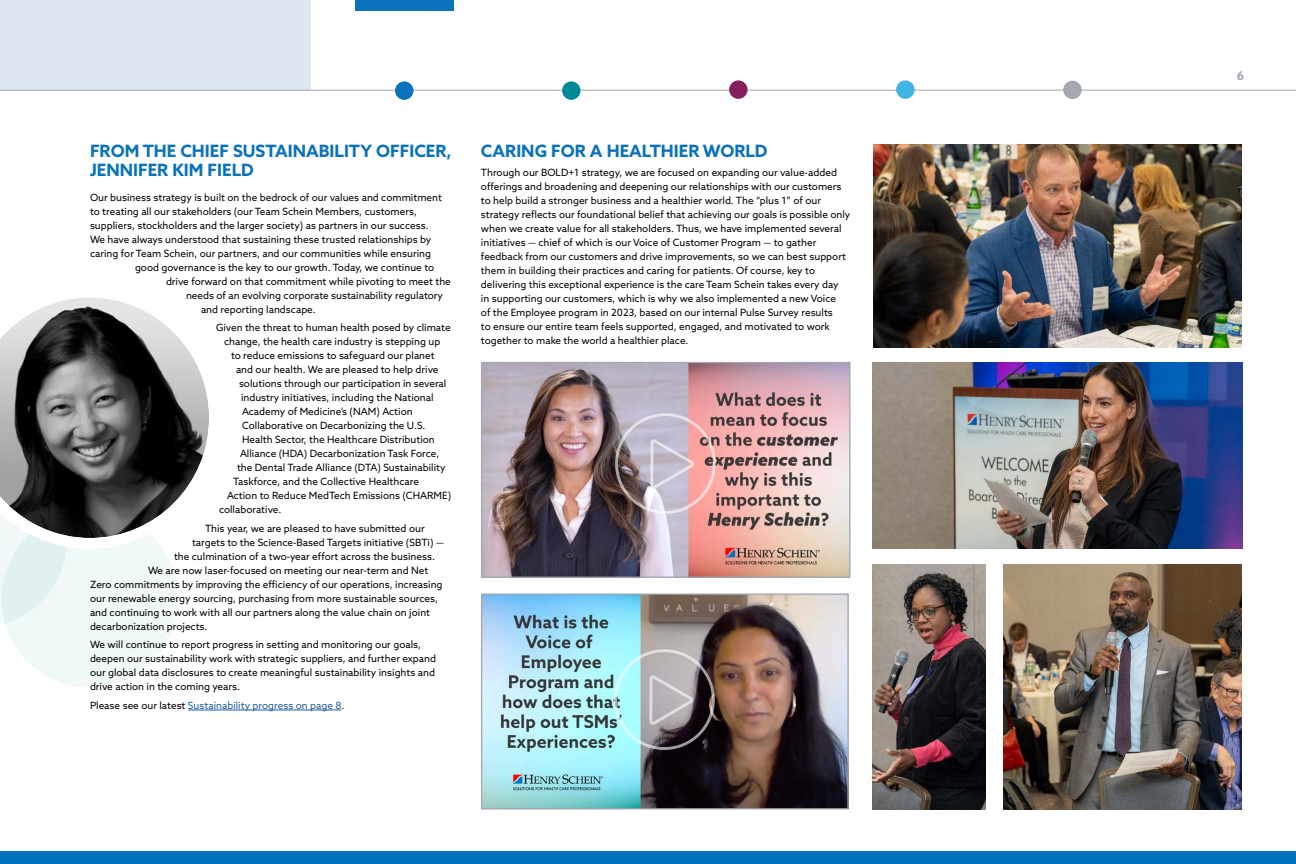
<style>
.page{position:relative;width:1296px;height:864px;background:#fff}
.page>*{position:absolute;margin:0;border:0;box-sizing:border-box;transform-origin:0 0}
.t1{font:700 17px/19px "Azo Sans";color:#0a72ba}
.t2{font:700 12px "Azo Sans";color:#a3a7b0}
.t3{font:10px/14px "Azo Sans";color:#000}
.t4{font:10px "Azo Sans";color:#215e9e}
.s1{color:#000}
</style>
<div class="page">
<div style="left:0;top:0;width:310px;height:91px;background:#e1e6f4"></div>
<hr style="left:0;top:90px;width:1296px;height:1px;background:#a3a7b0">
<div style="left:1063px;top:81px;width:19px;height:18px;background:#a3a7b0;border-radius:50%"></div>
<div style="left:729px;top:80px;width:19px;height:19px;background:#841e5c;border-radius:50%"></div>
<div style="left:896px;top:80px;width:19px;height:19px;background:#40b5e4;border-radius:50%"></div>
<div style="left:562px;top:81px;width:19px;height:19px;background:#008996;border-radius:50%"></div>
<div style="left:395px;top:81px;width:18px;height:19px;background:#0a72ba;border-radius:50%"></div>
<div style="left:2px;top:511px;width:176px;height:176px;background:#f0f8f8;border-radius:50%"></div>
<svg style="left:0;top:549px;width:66px;height:79px"></svg>
<svg style="left:0;top:298px;width:209px;height:251px"></svg>
<img style="left:483px;top:364px;width:366px;height:212px">
<div style="left:481px;top:362px;width:370px;height:216px;border:1px solid #a3a7b0"></div>
<svg style="left:649px;top:440px;width:48px;height:52px;background:#d2bfca"></svg>
<div style="left:615px;top:413px;width:101px;height:101px;border:3px solid #fff;border-radius:50%"></div>
<hr style="left:188px;top:710px;width:153px;height:1px;background:#215e9e">
<img style="left:873px;top:363px;width:369px;height:186px">
<img style="left:1004px;top:565px;width:238px;height:245px">
<img style="left:873px;top:144px;width:369px;height:203px">
<img style="left:873px;top:565px;width:112px;height:245px">
<img style="left:483px;top:595px;width:364px;height:212px">
<div style="left:481px;top:593px;width:368px;height:216px;border:1px solid #a3a7b0"></div>
<svg style="left:648px;top:676px;width:48px;height:52px;background:#b0aaae"></svg>
<div style="left:614px;top:649px;width:101px;height:101px;border:3px solid #fff;border-radius:50%"></div>
<div style="left:0;top:852px;width:1296px;height:12px;background:#0072bc"></div>
<div style="left:356px;top:0;width:98px;height:10px;background:#0a72ba"></div>
<h1 class="t1" style="left:90px;top:142px;width:363px">FROM THE CHIEF SUSTAINABILITY OFFICER,<br>JENNIFER KIM FIELD</h1>
<p class="t3" style="left:90px;top:190px;width:354px">Our business strategy is built on the bedrock of our values and commitment</p>
<p class="t3" style="left:90px;top:204px;width:329px">to treating all our stakeholders (our Team Schein Members, customers,</p>
<p class="t3" style="left:90px;top:218px;width:340px">suppliers, stockholders and the larger society) as partners in our success.</p>
<p class="t3" style="left:90px;top:232px;width:343px">We have always understood that sustaining these trusted relationships by</p>
<p class="t3" style="left:90px;top:246px;width:343px">caring for Team Schein, our partners, and our communities while ensuring</p>
<p class="t3" style="left:135px;top:260px;width:301px">good governance is the key to our growth. Today, we continue to</p>
<p class="t3" style="left:166px;top:274px;width:286px">drive forward on that commitment while pivoting to meet the</p>
<p class="t3" style="left:186px;top:288px;width:259px">needs of an evolving corporate sustainability regulatory</p>
<p class="t3" style="left:201px;top:302px;width:116px">and reporting landscape.</p>
<p class="t3" style="left:216px;top:321px;width:236px">Given the threat to human health posed by climate</p>
<p class="t3" style="left:224px;top:335px;width:218px">change, the health care industry is stepping up</p>
<p class="t3" style="left:231px;top:349px;width:205px">to reduce emissions to safeguard our planet</p>
<p class="t3" style="left:236px;top:363px;width:204px">and our health. We are pleased to help drive</p>
<p class="t3" style="left:239px;top:377px;width:209px">solutions through our participation in several</p>
<p class="t3" style="left:241px;top:391px;width:194px">industry initiatives, including the National</p>
<p class="t3" style="left:242px;top:405px;width:172px">Academy of Medicine’s (NAM) Action</p>
<p class="t3" style="left:242px;top:419px;width:185px">Collaborative on Decarbonizing the U.S.</p>
<p class="t3" style="left:242px;top:433px;width:194px">Health Sector, the Healthcare Distribution</p>
<p class="t3" style="left:240px;top:447px;width:201px">Alliance (HDA) Decarbonization Task Force,</p>
<p class="t3" style="left:237px;top:461px;width:210px">the Dental Trade Alliance (DTA) Sustainability</p>
<p class="t3" style="left:233px;top:475px;width:187px">Taskforce, and the Collective Healthcare</p>
<p class="t3" style="left:227px;top:489px;width:226px">Action to Reduce MedTech Emissions (CHARME)</p>
<p class="t3" style="left:219px;top:503px;width:64px">collaborative.</p>
<p class="t3" style="left:205px;top:521px;width:221px">This year, we are pleased to have submitted our</p>
<p class="t3" style="left:192px;top:535px;width:253px">targets to the Science-Based Targets initiative (SBTi) —</p>
<p class="t3" style="left:174px;top:549px;width:263px">the culmination of a two-year effort across the business.</p>
<p class="t3" style="left:148px;top:563px;width:282px">We are now laser-focused on meeting our near-term and Net</p>
<p class="t3" style="left:90px;top:577px;width:354px">Zero commitments by improving the efficiency of our operations, increasing</p>
<p class="t3" style="left:90px;top:591px;width:350px">our renewable energy sourcing, purchasing from more sustainable sources,</p>
<p class="t3" style="left:90px;top:605px;width:342px">and continuing to work with all our partners along the value chain on joint</p>
<p class="t3" style="left:90px;top:619px;width:119px">decarbonization projects.</p>
<p class="t3" style="left:90px;top:638px;width:348px">We will continue to report progress in setting and monitoring our goals, deepen our sustainability work with strategic suppliers, and further expand our global data disclosures to create meaningful sustainability insights and drive action in the coming years.</p>
<p class="t4" style="left:90px;top:699px;width:256px"><span class="s1">Please see our latest</span> Sustainability progress on page 8<span class="s1">.</span></p>
<h1 class="t1" style="left:481px;top:141px;width:288px">CARING FOR A HEALTHIER WORLD</h1>
<p class="t3" style="left:481px;top:165px;width:371px">Through our BOLD+1 strategy, we are focused on expanding our value-added offerings and broadening and deepening our relationships with our customers to help build a stronger business and a healthier world. The “plus 1” of our strategy reflects our foundational belief that achieving our goals is possible only when we create value for all stakeholders. Thus, we have implemented several initiatives — chief of which is our Voice of Customer Program — to gather feedback from our customers and drive improvements, so we can best support them in building their practices and caring for patients. Of course, key to delivering this exceptional experience is the care Team Schein takes every day<br>in supporting our customers, which is why we also implemented a new Voice<br>of the Employee program in 2023, based on our internal Pulse Survey results<br>to ensure our entire team feels supported, engaged, and motivated to work together to make the world a healthier place.</p>
<p class="t2" style="left:1237px;top:68px;width:9px">6</p>
</div>
